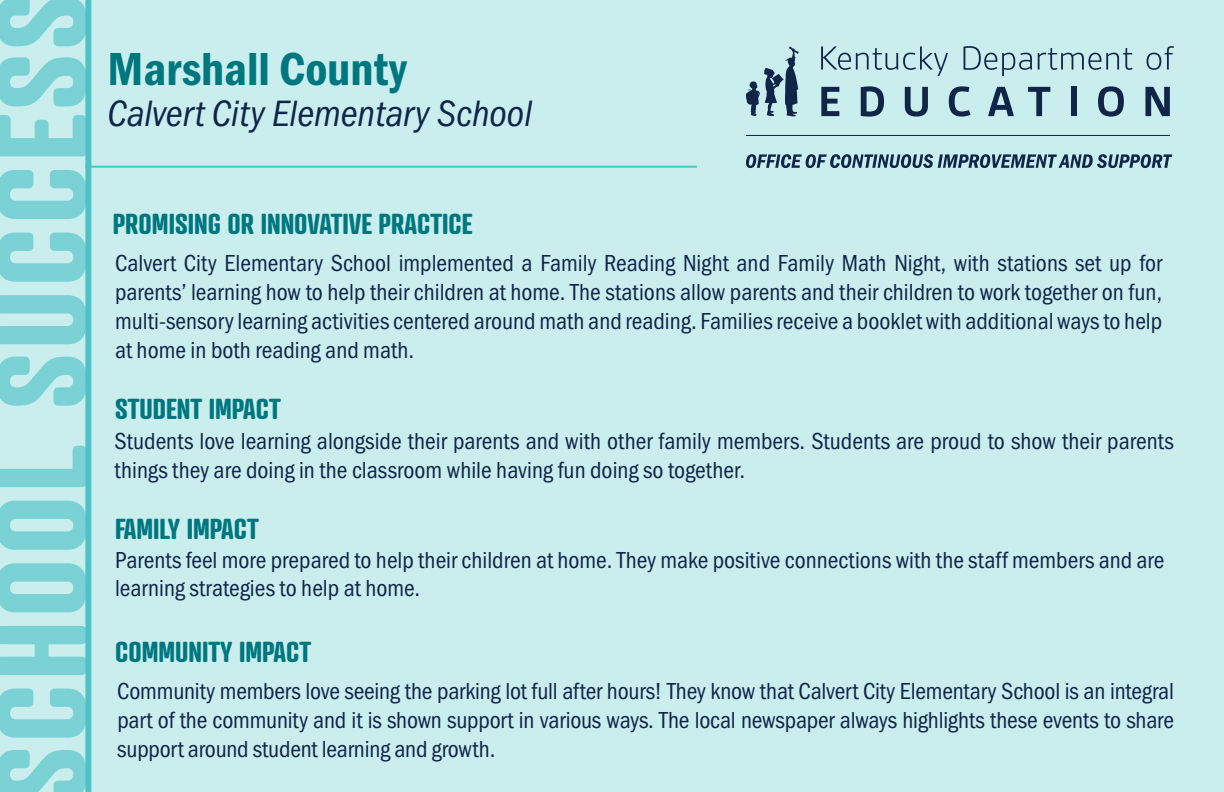
<style>
.page{position:relative;width:1224px;height:792px;background:#caeeee}
.page>*{position:absolute;margin:0;border:0;box-sizing:border-box;transform-origin:0 0}
.t1{font:700 124px "Atrament";letter-spacing:.03em;color:#7ad2d5}
.t2{font:48px "Franklin Gothic URW Con Dem";color:#00777f}
.t3{font:38px "Franklin Gothic URW Con Boo Ita";color:#0f2649}
.t4{font:700 28px "Atrament";color:#00777f}
.t5{font:24px/28.8px "Franklin Gothic URW Cond";color:#0f2649;text-align:justify}
</style>
<div class="page">
<svg style="left:821px;top:46px;width:127px;height:30px"></svg>
<svg style="left:964px;top:46px;width:68px;height:30px"></svg>
<svg style="left:1038px;top:48px;width:95px;height:22px"></svg>
<svg style="left:1147px;top:46px;width:27px;height:24px"></svg>
<svg style="left:821px;top:87px;width:18px;height:29px"></svg>
<svg style="left:861px;top:86px;width:23px;height:31px"></svg>
<svg style="left:905px;top:87px;width:23px;height:30px"></svg>
<svg style="left:949px;top:86px;width:22px;height:31px"></svg>
<svg style="left:988px;top:87px;width:26px;height:29px"></svg>
<svg style="left:1028px;top:87px;width:22px;height:29px"></svg>
<div style="left:1071px;top:87px;width:5px;height:29px;background:#0f2649"></div>
<svg style="left:1098px;top:86px;width:26px;height:31px"></svg>
<svg style="left:1145px;top:87px;width:25px;height:29px"></svg>
<svg style="left:746px;top:46px;width:53px;height:70px"></svg>
<svg style="left:746px;top:154px;width:426px;height:14px"></svg>
<hr style="left:746px;top:135px;width:424px;height:1px;background:#0f2649">
<hr style="left:85px;top:166px;width:612px;height:2px;background:#4fc2c7">
<div style="left:85px;top:0;width:6px;height:792px;background:#4fc2c7"></div>
<h1 class="t1" style="left:-38px;top:803px;width:811px;rotate:-90deg">SCHOOL SUCCESS</h1>
<h1 class="t2" style="left:107px;top:37px;width:301px">Marshall County</h1>
<h2 class="t3" style="left:107px;top:93px;width:426px">Calvert City Elementary School</h2>
<h3 class="t4" style="left:113px;top:206px;width:361px">PROMISING OR INNOVATIVE PRACTICE</h3>
<p class="t5" style="left:115px;top:247px;width:1049px">Calvert City Elementary School implemented a Family Reading Night and Family Math Night, with stations set up for parents’ learning how to help their children at home. The stations allow parents and their children to work together on fun, multi-sensory learning activities centered around math and reading. Families receive a booklet with additional ways to help at home in both reading and math.</p>
<h3 class="t4" style="left:115px;top:391px;width:167px">STUDENT IMPACT</h3>
<p class="t5" style="left:115px;top:425px;width:1061px">Students love learning alongside their parents and with other family members. Students are proud to show their parents things they are doing in the classroom while having fun doing so together.</p>
<h3 class="t4" style="left:115px;top:511px;width:145px">FAMILY IMPACT</h3>
<p class="t5" style="left:115px;top:544px;width:1051px">Parents feel more prepared to help their children at home. They make positive connections with the staff members and are learning strategies to help at home.</p>
<h3 class="t4" style="left:115px;top:634px;width:198px">COMMUNITY IMPACT</h3>
<p class="t5" style="left:117px;top:675px;width:1058px">Community members love seeing the parking lot full after hours! They know that Calvert City Elementary School is an integral part of the community and it is shown support in various ways. The local newspaper always highlights these events to share support around student learning and growth.</p>
</div>
